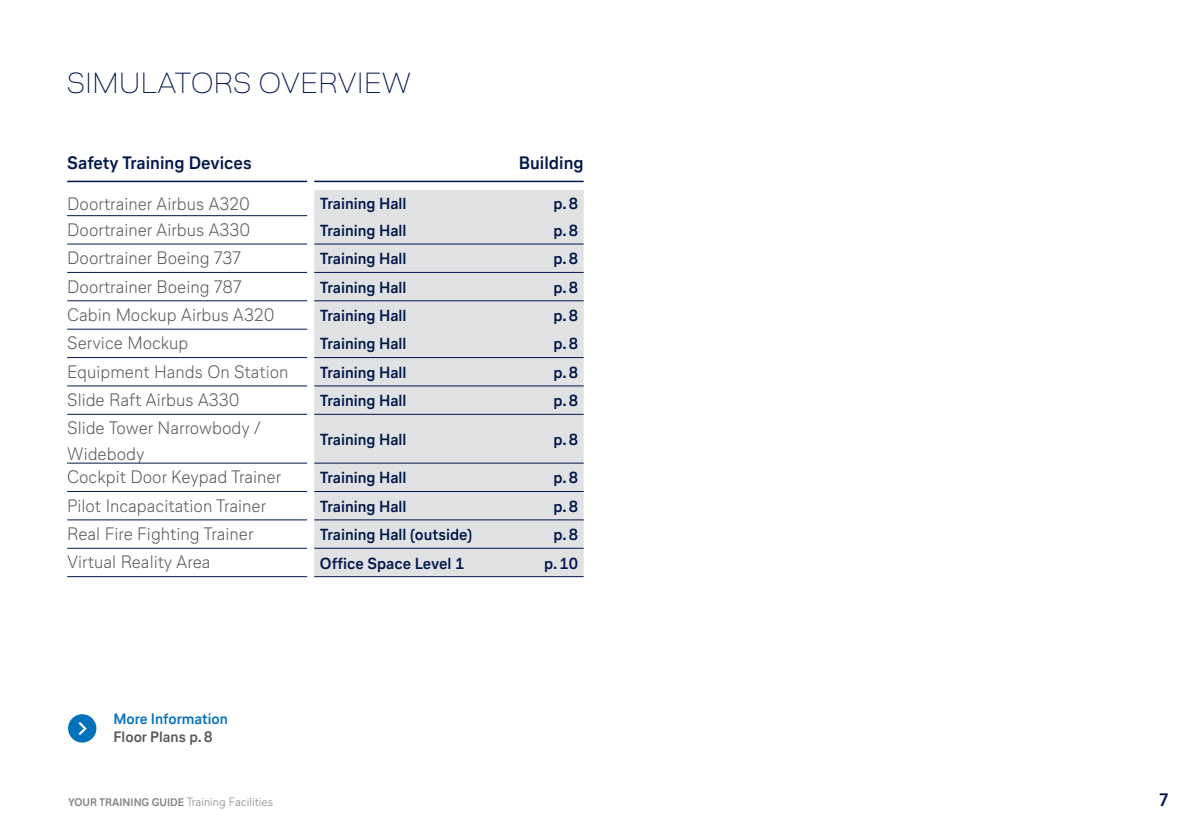
<style>
.page{position:relative;width:1191px;height:840px;background:#fff}
.page>*{position:absolute;margin:0;border:0;box-sizing:border-box;transform-origin:0 0}
.t1{font:100 29px "Lufthansa Head";letter-spacing:.02em;color:#00174a}
.t2{font:300 18px/25.2px "Lufthansa Text";color:#57585a}
.t3{font:700 18px "Lufthansa Text";color:#00174a}
.t4{font:700 16px "Lufthansa Text";color:#00174a}
.t5{font:700 15px "Lufthansa Text";color:#0072bc}
.t6{font:700 15px "Lufthansa Text";color:#57585a}
.t7{font:300 12px "Lufthansa Text";color:#808285}
.s1{font-weight:700;font-size:11px}
</style>
<div class="page">
<div style="left:314px;top:190px;width:269px;height:386px;background:#e1e2e4"></div>
<hr style="left:67px;top:272px;width:240px;height:1px;background:#00174a">
<hr style="left:67px;top:300px;width:240px;height:1px;background:#00174a">
<hr style="left:67px;top:328px;width:240px;height:1px;background:#00174a">
<hr style="left:67px;top:357px;width:240px;height:1px;background:#00174a">
<hr style="left:67px;top:385px;width:240px;height:1px;background:#00174a">
<hr style="left:67px;top:414px;width:240px;height:1px;background:#00174a">
<hr style="left:67px;top:462px;width:240px;height:1px;background:#00174a">
<hr style="left:67px;top:491px;width:240px;height:1px;background:#00174a">
<hr style="left:67px;top:519px;width:240px;height:1px;background:#00174a">
<hr style="left:67px;top:547px;width:240px;height:1px;background:#00174a">
<hr style="left:67px;top:215px;width:240px;height:1px;background:#00174a">
<hr style="left:67px;top:243px;width:240px;height:1px;background:#00174a">
<hr style="left:67px;top:576px;width:240px;height:1px;background:#00174a">
<hr style="left:314px;top:576px;width:269px;height:1px;background:#00174a">
<hr style="left:314px;top:243px;width:269px;height:1px;background:#00174a">
<hr style="left:314px;top:272px;width:269px;height:1px;background:#00174a">
<hr style="left:314px;top:300px;width:269px;height:1px;background:#00174a">
<hr style="left:314px;top:357px;width:269px;height:1px;background:#00174a">
<hr style="left:314px;top:385px;width:269px;height:1px;background:#00174a">
<hr style="left:314px;top:414px;width:269px;height:1px;background:#00174a">
<hr style="left:314px;top:462px;width:269px;height:1px;background:#00174a">
<hr style="left:314px;top:491px;width:269px;height:1px;background:#00174a">
<hr style="left:314px;top:519px;width:269px;height:1px;background:#00174a">
<hr style="left:314px;top:547px;width:269px;height:1px;background:#00174a">
<hr style="left:67px;top:180px;width:240px;height:2px;background:#00174a">
<hr style="left:314px;top:180px;width:269px;height:2px;background:#00174a">
<div style="left:68px;top:713px;width:28px;height:29px;background:#0072bc;border-radius:50%"></div>
<svg style="left:78px;top:722px;width:9px;height:12px"></svg>
<h1 class="t1" style="left:67px;top:63px;width:345px">SIMULATORS OVERVIEW</h1>
<p class="t3" style="left:67px;top:150px;width:186px">Safety Training Devices</p>
<p class="t3" style="left:519px;top:150px;width:66px">Building</p>
<p class="t2" style="left:67px;top:191px;width:184px">Doortrainer Airbus A320</p>
<p class="t4" style="left:320px;top:192px;width:88px">Training Hall</p>
<p class="t4" style="left:553px;top:192px;width:26px">p.8</p>
<p class="t2" style="left:67px;top:216px;width:185px">Doortrainer Airbus A330</p>
<p class="t4" style="left:320px;top:219px;width:88px">Training Hall</p>
<p class="t4" style="left:553px;top:219px;width:26px">p.8</p>
<p class="t2" style="left:67px;top:245px;width:175px">Doortrainer Boeing 737</p>
<p class="t4" style="left:320px;top:247px;width:88px">Training Hall</p>
<p class="t4" style="left:553px;top:247px;width:26px">p.8</p>
<p class="t2" style="left:67px;top:273px;width:176px">Doortrainer Boeing 787</p>
<p class="t4" style="left:320px;top:276px;width:88px">Training Hall</p>
<p class="t4" style="left:553px;top:276px;width:26px">p.8</p>
<p class="t2" style="left:67px;top:301px;width:209px">Cabin Mockup Airbus A320</p>
<p class="t4" style="left:320px;top:304px;width:88px">Training Hall</p>
<p class="t4" style="left:553px;top:304px;width:26px">p.8</p>
<p class="t2" style="left:67px;top:330px;width:123px">Service Mockup</p>
<p class="t4" style="left:320px;top:332px;width:88px">Training Hall</p>
<p class="t4" style="left:553px;top:332px;width:26px">p.8</p>
<p class="t2" style="left:67px;top:358px;width:223px">Equipment Hands On Station</p>
<p class="t4" style="left:320px;top:361px;width:88px">Training Hall</p>
<p class="t4" style="left:553px;top:361px;width:26px">p.8</p>
<p class="t2" style="left:67px;top:386px;width:174px">Slide Raft Airbus A330</p>
<p class="t4" style="left:320px;top:389px;width:88px">Training Hall</p>
<p class="t4" style="left:553px;top:389px;width:26px">p.8</p>
<p class="t2" style="left:67px;top:415px;width:195px">Slide Tower Narrowbody /<br>Widebody</p>
<p class="t4" style="left:320px;top:428px;width:88px">Training Hall</p>
<p class="t4" style="left:553px;top:428px;width:26px">p.8</p>
<p class="t2" style="left:67px;top:463px;width:216px">Cockpit Door Keypad Trainer</p>
<p class="t4" style="left:320px;top:466px;width:88px">Training Hall</p>
<p class="t4" style="left:553px;top:466px;width:26px">p.8</p>
<p class="t2" style="left:67px;top:492px;width:201px">Pilot Incapacitation Trainer</p>
<p class="t4" style="left:320px;top:495px;width:88px">Training Hall</p>
<p class="t4" style="left:553px;top:495px;width:26px">p.8</p>
<p class="t2" style="left:67px;top:520px;width:188px">Real Fire Fighting Trainer</p>
<p class="t4" style="left:320px;top:523px;width:154px">Training Hall (outside)</p>
<p class="t4" style="left:553px;top:523px;width:26px">p.8</p>
<p class="t2" style="left:67px;top:548px;width:145px">Virtual Reality Area</p>
<p class="t4" style="left:320px;top:551px;width:146px">Office Space Level 1</p>
<p class="t4" style="left:544px;top:551px;width:35px">p.10</p>
<p class="t5" style="left:113px;top:708px;width:116px">More Information</p>
<p class="t6" style="left:113px;top:726px;width:101px">Floor Plans p.8</p>
<p class="t7" style="left:68px;top:793px;width:206px"><span class="s1">YOUR TRAINING GUIDE</span> Training Facilities</p>
<p class="t3" style="left:1159px;top:786px;width:10px">7</p>
</div>
